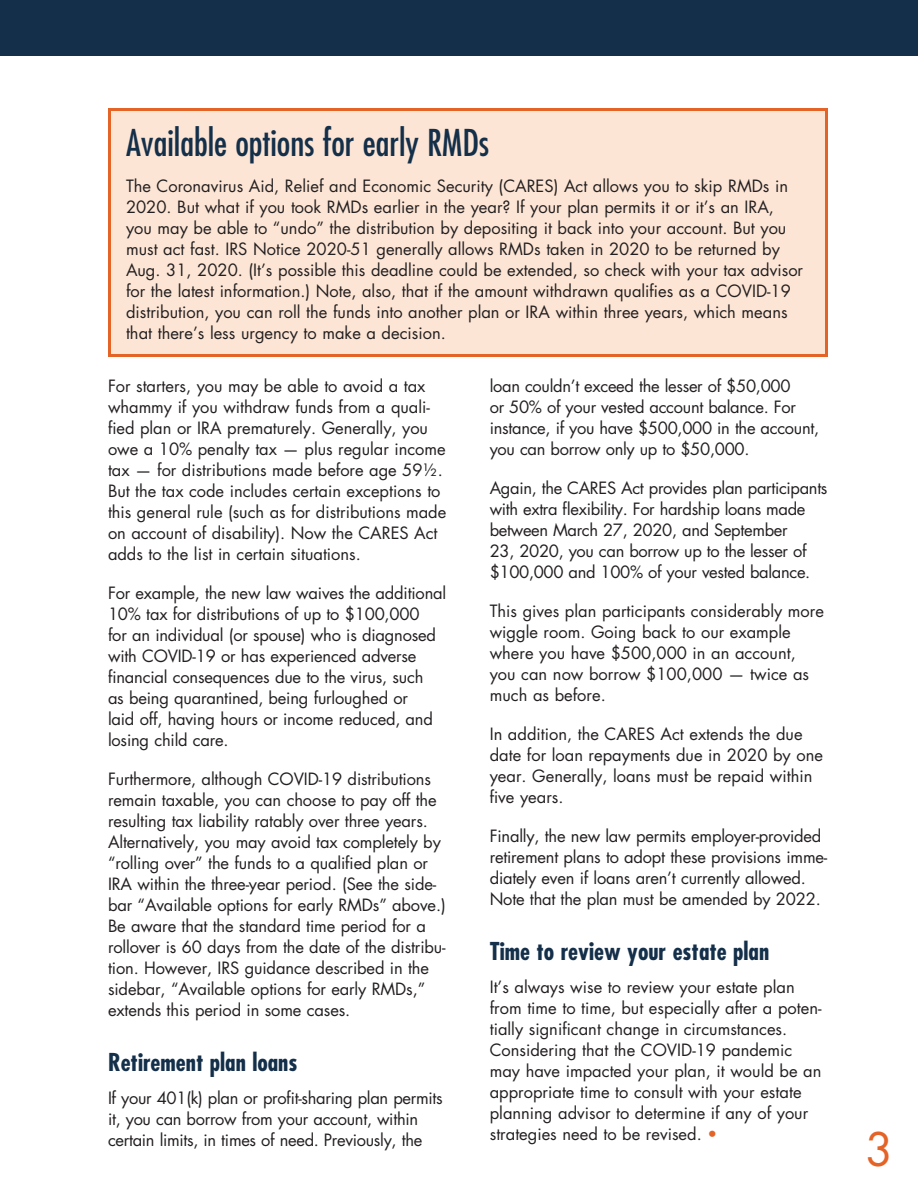
<style>
.page{position:relative;width:918px;height:1188px;background:#fff}
.page>*{position:absolute;margin:0;border:0;box-sizing:border-box;transform-origin:0 0}
.t1{font:45px "Futura Std";color:#e46326}
.t2{font:condensed 36px "Futura Std";color:#142f49}
.t3{font:700 condensed 24px "Futura Std";color:#142f49}
.t4{font:16.5px/21px "Futura Std";color:#231f20}
.t5{font:16.5px/21px "Futura Std";letter-spacing:-.02em;color:#231f20}
.s1{color:#e46326}
</style>
<div class="page">
<div style="left:0;top:0;width:918px;height:55px;background:#142f49"></div>
<div style="left:110px;top:110px;width:716px;height:246px;background:#fce5d5"></div>
<div style="left:108px;top:108px;width:720px;height:249px;border:3px solid #e46326"></div>
<h2 class="t2" style="left:126px;top:121px;width:365px">Available options for early RMDs</h2>
<p class="t4" style="left:126px;top:175px;width:679px">The Coronavirus Aid, Relief and Economic Security (CARES) Act allows you to skip RMDs in 2020. But what if you took RMDs earlier in the year? If your plan permits it or it’s an IRA, you may be able to “undo” the distribution by depositing it back into your account. But you must act fast. IRS Notice 2020-51 generally allows RMDs taken in 2020 to be returned by Aug. 31, 2020. (It’s possible this deadline could be extended, so check with your tax advisor for the latest information.) Note, also, that if the amount withdrawn qualifies as a COVID-19 distribution, you can roll the funds into another plan or IRA within three years, which means that there’s less urgency to make a decision.</p>
<p class="t4" style="left:108px;top:375px;width:340px">For starters, you may be able to avoid a tax whammy if you withdraw funds from a quali&shy;fied plan or IRA prematurely. Generally, you owe a 10% penalty tax — plus regular income tax — for distributions made before age 59½.<br>But the tax code includes certain exceptions to this general rule (such as for distributions made on account of disability). Now the CARES Act adds to the list in certain situations.</p>
<p class="t4" style="left:108px;top:582px;width:340px">For example, the new law waives the additional 10% tax for distributions of up to $100,000<br>for an individual (or spouse) who is diagnosed with COVID-19 or has experienced adverse financial consequences due to the virus, such<br>as being quarantined, being furloughed or<br>laid off, having hours or income reduced, and losing child care.</p>
<p class="t4" style="left:108px;top:768px;width:339px">Furthermore, although COVID-19 distributions remain taxable, you can choose to pay off the resulting tax liability ratably over three years.<br>Alternatively, you may avoid tax completely by “rolling over” the funds to a qualified plan or IRA within the three-year period. (See the side&shy;bar “Available options for early RMDs” above.)<br>Be aware that the standard time period for a rollover is 60 days from the date of the distribu&shy;tion. However, IRS guidance described in the sidebar, “Available options for early RMDs,” extends this period in some cases.</p>
<h3 class="t3" style="left:108px;top:1047px;width:191px">Retirement plan loans</h3>
<p class="t5" style="left:108px;top:1088px;width:336px">If your 401(k) plan or profit-sharing plan permits it, you can borrow from your account, within certain limits, in times of need. Previously, the</p>
<p class="t5" style="left:490px;top:375px;width:331px">loan couldn’t exceed the lesser of $50,000<br>or 50% of your vested account balance. For instance, if you have $500,000 in the account, you can borrow only up to $50,000.</p>
<p class="t5" style="left:490px;top:477px;width:339px">Again, the CARES Act provides plan participants with extra flexibility. For hardship loans made between March 27, 2020, and September<br>23, 2020, you can borrow up to the lesser of $100,000 and 100% of your vested balance.</p>
<p class="t4" style="left:490px;top:600px;width:336px">This gives plan participants considerably more wiggle room. Going back to our example where you have $500,000 in an account, you can now borrow $100,000 — twice as much as before.</p>
<p class="t4" style="left:490px;top:723px;width:335px">In addition, the CARES Act extends the due date for loan repayments due in 2020 by one year. Generally, loans must be repaid within five years.</p>
<p class="t4" style="left:490px;top:825px;width:339px">Finally, the new law permits employer-provided retirement plans to adopt these provisions imme&shy;diately even if loans aren’t currently allowed.<br>Note that the plan must be amended by 2022.</p>
<h3 class="t3" style="left:490px;top:936px;width:281px">Time to review your estate plan</h3>
<p class="t4" style="left:490px;top:977px;width:333px">It’s always wise to review your estate plan from time to time, but especially after a poten&shy;tially significant change in circumstances.<br>Considering that the COVID-19 pandemic may have impacted your plan, it would be an appropriate time to consult with your estate planning advisor to determine if any of your strategies need to be revised. <span class="s1">•</span></p>
<h1 class="t1" style="left:865px;top:1120px;width:29px">3</h1>
</div>
